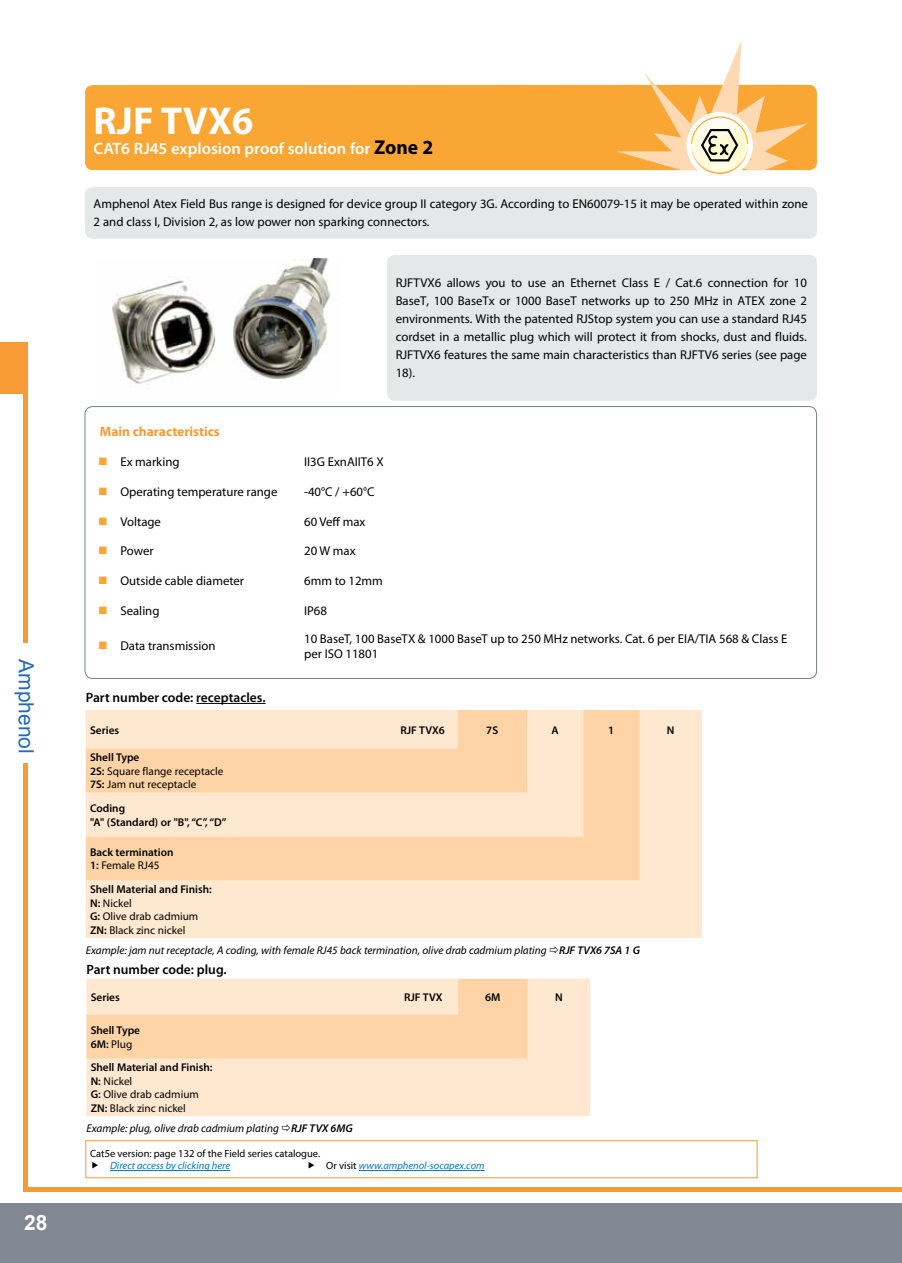
<style>
.page{position:relative;width:902px;height:1263px;background:#fff}
.page>*{position:absolute;margin:0;border:0;box-sizing:border-box;transform-origin:0 0}
.t1{font:700 39px "Myriad Pro";color:#fff}
.t2{font:21px "Arial";color:#276bb4}
.t3{font:700 21px "Arial";color:#fff}
.t4{font:600 16.5px "Myriad Pro";color:#fff}
.t5{font:600 13.5px "Myriad Pro";color:#000}
.t6{font:700 13.5px "Myriad Pro";color:#f89b36}
.t7{font:12.75px/18px "Myriad Pro";color:#000}
.t8{font:11.25px/13.5px "Myriad Pro";color:#000}
.t9{font:italic 11.25px "Myriad Pro";color:#000}
.t10{font:600 11.25px/13.5px "Myriad Pro";color:#000}
.t11{font:italic 10.5px "Myriad Pro";color:#007cc4}
.t12{font:10.5px "Myriad Pro";color:#000}
.s1{font-weight:700;font-size:20.1px;color:#000}
.s2{color:#faa634}
.s3{font-weight:600}
.s4{font-weight:400}
.s5{font-style:normal;color:#000}
</style>
<div class="page">
<div style="left:0;top:1203px;width:901px;height:60px;background:#808992"></div>
<hr style="left:24px;top:1187px;width:877px;height:4px;background:#f89b36">
<hr style="left:24px;top:343px;width:4px;height:848px;background:#f89b36">
<div style="left:11px;top:644px;width:32px;height:119px;background:#fff"></div>
<div style="left:0;top:343px;width:28px;height:51px;background:#f89b36"></div>
<div style="left:86px;top:710px;width:616px;height:228px;background:#ffe8cf"></div>
<svg style="left:86px;top:710px;width:553px;height:170px;background:#fedcb8"></svg>
<hr style="left:196px;top:703px;width:69px;height:1px;background:#000">
<img style="left:112px;top:259px;width:219px;height:125px">
<div style="left:85px;top:187px;width:731px;height:52px;background:#e6e7e8;border-radius:8px"></div>
<div style="left:85px;top:85px;width:731px;height:85px;background:#faa634;border-radius:8px"></div>
<div style="left:387px;top:255px;width:429px;height:146px;background:#e6e7e8;border-radius:8px"></div>
<svg style="left:616px;top:41px;width:191px;height:129px"></svg>
<div style="left:86px;top:979px;width:504px;height:137px;background:#ffe8cf"></div>
<svg style="left:86px;top:979px;width:441px;height:80px;background:#fedbb6"></svg>
<hr style="left:110px;top:1170px;width:120px;height:1px;background:#007cc4">
<hr style="left:359px;top:1170px;width:125px;height:1px;background:#007cc4">
<div style="left:86px;top:1140px;width:671px;height:38px;border:1px solid #f89b36"></div>
<h2 class="t2" style="left:40px;top:659px;width:96px;rotate:90deg">Amphenol</h2>
<h2 class="t3" style="left:24px;top:1209px;width:25px">28</h2>
<h1 class="t1" style="left:94px;top:95px;width:161px">RJF TVX6</h1>
<p class="t4" style="left:94px;top:138px;width:341px">CAT6 RJ45 explosion proof solution for <span class="s1">Zone 2</span></p>
<p class="t7" style="left:94px;top:195px;width:715px">Amphenol Atex Field Bus range is designed for device group II category 3G. According to EN60079-15 it may be operated within zone<br>2 and class I, Division 2, as low power non sparking connectors.</p>
<p class="t7" style="left:395px;top:274px;width:413px;text-align:justify">RJFTVX6 allows you to use an Ethernet Class E / Cat.6 connection for 10<br>BaseT, 100 BaseTx or 1000 BaseT networks up to 250 MHz in ATEX zone 2 environments. With the patented RJStop system you can use a standard RJ45 cordset in a metallic plug which will protect it from shocks, dust and fluids.<br>RJFTVX6 features the same main characteristics than RJFTV6 series (see page 18).</p>
<p class="t6" style="left:100px;top:422px;width:121px">Main characteristics</p>
<p class="t7" style="left:98px;top:453px;width:83px"><span class="s2">■</span> Ex marking</p>
<p class="t7" style="left:304px;top:453px;width:81px">II3G ExnAIIT6 X</p>
<p class="t7" style="left:98px;top:482px;width:181px"><span class="s2">■</span> Operating temperature range</p>
<p class="t7" style="left:304px;top:482px;width:72px">-40°C / +60°C</p>
<p class="t7" style="left:98px;top:512px;width:64px"><span class="s2">■</span> Voltage</p>
<p class="t7" style="left:304px;top:512px;width:63px">60 Veff max</p>
<p class="t7" style="left:98px;top:542px;width:57px"><span class="s2">■</span> Power</p>
<p class="t7" style="left:304px;top:542px;width:53px">20 W max</p>
<p class="t7" style="left:98px;top:572px;width:147px"><span class="s2">■</span> Outside cable diameter</p>
<p class="t7" style="left:304px;top:572px;width:80px">6mm to 12mm</p>
<p class="t7" style="left:98px;top:601px;width:63px"><span class="s2">■</span> Sealing</p>
<p class="t7" style="left:304px;top:601px;width:24px">IP68</p>
<p class="t7" style="left:98px;top:637px;width:119px"><span class="s2">■</span> Data transmission</p>
<p class="t7" style="left:304px;top:630px;width:485px;line-height:15.3px">10 BaseT, 100 BaseTX &amp; 1000 BaseT up to 250 MHz networks. Cat. 6 per EIA/TIA 568 &amp; Class E per ISO 11801</p>
<p class="t5" style="left:86px;top:689px;width:181px">Part number code: receptacles.</p>
<p class="t10" style="left:90px;top:723px;width:31px">Series</p>
<p class="t10" style="left:400px;top:723px;width:46px">RJF TVX6</p>
<p class="t10" style="left:486px;top:723px;width:13px">7S</p>
<p class="t10" style="left:551px;top:723px;width:9px">A</p>
<p class="t10" style="left:608px;top:723px;width:8px">1</p>
<p class="t10" style="left:666px;top:723px;width:9px">N</p>
<p class="t8" style="left:90px;top:751px;width:135px"><span class="s3">Shell Type<br>2S:</span> Square flange receptacle<br><span class="s3">7S:</span> Jam nut receptacle</p>
<p class="t10" style="left:90px;top:801px;width:138px">Coding<br>"A" (Standard) or "B", “C”, “D”</p>
<p class="t10" style="left:90px;top:845px;width:85px">Back termination<br>1: <span class="s4">Female RJ45</span></p>
<p class="t8" style="left:90px;top:882px;width:123px"><span class="s3">Shell Material and Finish:<br>N:</span> Nickel<br><span class="s3">G:</span> Olive drab cadmium<br><span class="s3">ZN:</span> Black zinc nickel</p>
<p class="t9" style="left:86px;top:943px;width:555px">Example: jam nut receptacle, A coding, with female RJ45 back termination, olive drab cadmium plating <span class="s3">RJF TVX6 7SA 1 G</span></p>
<p class="t5" style="left:86px;top:961px;width:142px">Part number code: plug.</p>
<p class="t10" style="left:91px;top:990px;width:31px">Series</p>
<p class="t10" style="left:404px;top:990px;width:40px">RJF TVX</p>
<p class="t10" style="left:485px;top:990px;width:17px">6M</p>
<p class="t10" style="left:555px;top:990px;width:9px">N</p>
<p class="t10" style="left:91px;top:1023px;width:51px">Shell Type<br>6M: <span class="s4">Plug</span></p>
<p class="t8" style="left:91px;top:1061px;width:123px"><span class="s3">Shell Material and Finish:<br>N:</span> Nickel<br><span class="s3">G:</span> Olive drab cadmium<br><span class="s3">ZN:</span> Black zinc nickel</p>
<p class="t9" style="left:86px;top:1121px;width:268px">Example: plug, olive drab cadmium plating <span class="s3">RJF TVX 6MG</span></p>
<p class="t12" style="left:90px;top:1147px;width:231px">Cat5e version: page 132 of the Field series catalogue.</p>
<p class="t11" style="left:110px;top:1159px;width:122px">Direct access by clicking here</p>
<p class="t11" style="left:326px;top:1159px;width:160px"><span class="s5">Or visit</span> www.amphenol-socapex.com</p>
</div>
